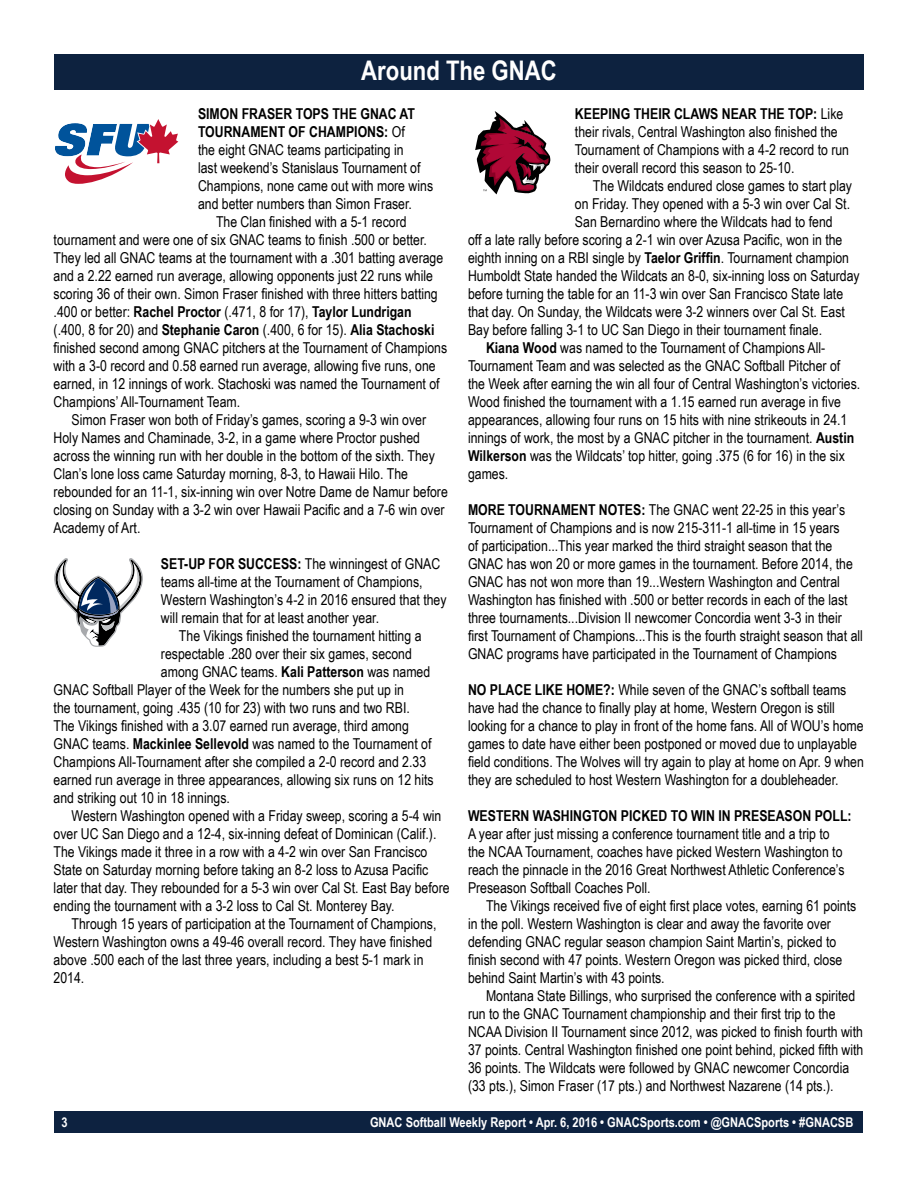
<style>
.page{position:relative;width:918px;height:1188px;background:#fff}
.page>*{position:absolute;margin:0;border:0;box-sizing:border-box;transform-origin:0 0}
.t1{font:700 27px "Arial Narrow";color:#fff}
.t2{font:15px/18px "Arial Narrow";color:#000}
.t3{font:700 15px "Arial Narrow";color:#000}
.t4{font:700 13.5px "Arial Narrow";color:#fff}
.s1{font-weight:400}
.s2{font-weight:700}
</style>
<div class="page">
<div style="left:55px;top:1111px;width:808px;height:22px;background:#0d2240"></div>
<div style="left:54px;top:54px;width:810px;height:36px;background:#0d223f"></div>
<svg style="left:55px;top:119px;width:124px;height:65px"></svg>
<svg style="left:54px;top:558px;width:89px;height:89px"></svg>
<svg style="left:475px;top:111px;width:76px;height:84px"></svg>
<h1 class="t1" style="left:361px;top:50px;width:197px">Around The GNAC</h1>
<p class="t3" style="left:198px;top:102px;width:219px">SIMON FRASER TOPS THE GNAC AT</p>
<p class="t3" style="left:198px;top:120px;width:208px">TOURNAMENT OF CHAMPIONS: <span class="s1">Of</span></p>
<p class="t2" style="left:198px;top:140px;width:207px">the eight GNAC teams participating in</p>
<p class="t2" style="left:198px;top:158px;width:224px">last weekend’s Stanislaus Tournament of</p>
<p class="t2" style="left:198px;top:176px;width:237px">Champions, none came out with more wins</p>
<p class="t2" style="left:198px;top:194px;width:216px">and better numbers than Simon Fraser.</p>
<p class="t2" style="left:216px;top:212px;width:192px">The Clan finished with a 5-1 record</p>
<p class="t2" style="left:54px;top:230px;width:375px">tournament and were one of six GNAC teams to finish .500 or better.</p>
<p class="t2" style="left:54px;top:248px;width:391px">They led all GNAC teams at the tournament with a .301 batting average</p>
<p class="t2" style="left:54px;top:266px;width:381px">and a 2.22 earned run average, allowing opponents just 22 runs while</p>
<p class="t2" style="left:54px;top:284px;width:386px">scoring 36 of their own. Simon Fraser finished with three hitters batting</p>
<p class="t3" style="left:54px;top:300px;width:360px"><span class="s1">.400 or better:</span> Rachel Proctor <span class="s1">(.471, 8 for 17),</span> Taylor Lundrigan</p>
<p class="t2" style="left:54px;top:320px;width:382px">(.400, 8 for 20) and <span class="s2">Stephanie Caron</span> (.400, 6 for 15). <span class="s2">Alia Stachoski</span></p>
<p class="t2" style="left:54px;top:338px;width:395px">finished second among GNAC pitchers at the Tournament of Champions</p>
<p class="t2" style="left:54px;top:356px;width:384px">with a 3-0 record and 0.58 earned run average, allowing five runs, one</p>
<p class="t2" style="left:54px;top:374px;width:388px">earned, in 12 innings of work. Stachoski was named the Tournament of</p>
<p class="t2" style="left:54px;top:392px;width:188px">Champions’ All-Tournament Team.</p>
<p class="t2" style="left:72px;top:410px;width:356px">Simon Fraser won both of Friday’s games, scoring a 9-3 win over</p>
<p class="t2" style="left:54px;top:428px;width:368px">Holy Names and Chaminade, 3-2, in a game where Proctor pushed</p>
<p class="t2" style="left:54px;top:446px;width:383px">across the winning run with her double in the bottom of the sixth. They</p>
<p class="t2" style="left:54px;top:464px;width:356px">Clan’s lone loss came Saturday morning, 8-3, to Hawaii Hilo. The</p>
<p class="t2" style="left:54px;top:482px;width:396px">rebounded for an 11-1, six-inning win over Notre Dame de Namur before</p>
<p class="t2" style="left:54px;top:500px;width:393px">closing on Sunday with a 3-2 win over Hawaii Pacific and a 7-6 win over</p>
<p class="t2" style="left:54px;top:518px;width:88px">Academy of Art.</p>
<p class="t2" style="left:161px;top:554px;width:281px"><span class="s2">SET-UP FOR SUCCESS:</span> The winningest of GNAC</p>
<p class="t2" style="left:161px;top:572px;width:263px">teams all-time at the Tournament of Champions,</p>
<p class="t2" style="left:161px;top:590px;width:287px">Western Washington’s 4-2 in 2016 ensured that they</p>
<p class="t2" style="left:161px;top:608px;width:220px">will remain that for at least another year.</p>
<p class="t2" style="left:179px;top:626px;width:244px">The Vikings finished the tournament hitting a</p>
<p class="t2" style="left:161px;top:644px;width:252px">respectable .280 over their six games, second</p>
<p class="t2" style="left:161px;top:662px;width:271px">among GNAC teams. <span class="s2">Kali Patterson</span> was named</p>
<p class="t2" style="left:54px;top:680px;width:352px">GNAC Softball Player of the Week for the numbers she put up in</p>
<p class="t2" style="left:54px;top:698px;width:358px">the tournament, going .435 (10 for 23) with two runs and two RBI.</p>
<p class="t2" style="left:54px;top:716px;width:357px">The Vikings finished with a 3.07 earned run average, third among</p>
<p class="t2" style="left:54px;top:734px;width:379px">GNAC teams. <span class="s2">Mackinlee Sellevold</span> was named to the Tournament of</p>
<p class="t2" style="left:54px;top:752px;width:374px">Champions All-Tournament after she compiled a 2-0 record and 2.33</p>
<p class="t2" style="left:54px;top:770px;width:382px">earned run average in three appearances, allowing six runs on 12 hits</p>
<p class="t2" style="left:54px;top:788px;width:178px">and striking out 10 in 18 innings.</p>
<p class="t2" style="left:72px;top:806px;width:371px">Western Washington opened with a Friday sweep, scoring a 5-4 win</p>
<p class="t2" style="left:54px;top:824px;width:384px">over UC San Diego and a 12-4, six-inning defeat of Dominican (Calif.).</p>
<p class="t2" style="left:54px;top:842px;width:375px">The Vikings made it three in a row with a 4-2 win over San Francisco</p>
<p class="t2" style="left:54px;top:860px;width:376px">State on Saturday morning before taking an 8-2 loss to Azusa Pacific</p>
<p class="t2" style="left:54px;top:878px;width:397px">later that day. They rebounded for a 5-3 win over Cal St. East Bay before</p>
<p class="t2" style="left:54px;top:896px;width:343px">ending the tournament with a 3-2 loss to Cal St. Monterey Bay.</p>
<p class="t2" style="left:72px;top:914px;width:366px">Through 15 years of participation at the Tournament of Champions,</p>
<p class="t2" style="left:54px;top:932px;width:380px">Western Washington owns a 49-46 overall record. They have finished</p>
<p class="t2" style="left:54px;top:950px;width:371px">above .500 each of the last three years, including a best 5-1 mark in</p>
<p class="t2" style="left:54px;top:968px;width:32px">2014.</p>
<p class="t2" style="left:575px;top:104px;width:276px"><span class="s2">KEEPING THEIR CLAWS NEAR THE TOP:</span> Like their rivals, Central Washington also finished the Tournament of Champions with a 4-2 record to run their overall record this season to 25-10.</p>
<p class="t2" style="left:593px;top:176px;width:261px">The Wildcats endured close games to start play</p>
<p class="t2" style="left:575px;top:194px;width:277px">on Friday. They opened with a 5-3 win over Cal St.</p>
<p class="t2" style="left:575px;top:212px;width:259px">San Bernardino where the Wildcats had to fend</p>
<p class="t2" style="left:468px;top:230px;width:376px">off a late rally before scoring a 2-1 win over Azusa Pacific, won in the</p>
<p class="t2" style="left:468px;top:248px;width:383px">eighth inning on a RBI single by <span class="s2">Taelor Griffin</span>. Tournament champion</p>
<p class="t2" style="left:468px;top:266px;width:393px">Humboldt State handed the Wildcats an 8-0, six-inning loss on Saturday</p>
<p class="t2" style="left:468px;top:284px;width:377px">before turning the table for an 11-3 win over San Francisco State late</p>
<p class="t2" style="left:468px;top:302px;width:378px">that day. On Sunday, the Wildcats were 3-2 winners over Cal St. East</p>
<p class="t2" style="left:468px;top:320px;width:356px">Bay before falling 3-1 to UC San Diego in their tournament finale.</p>
<p class="t2" style="left:486px;top:338px;width:341px"><span class="s2">Kiana Wood</span> was named to the Tournament of Champions All-</p>
<p class="t2" style="left:468px;top:356px;width:374px">Tournament Team and was selected as the GNAC Softball Pitcher of</p>
<p class="t2" style="left:468px;top:374px;width:394px">the Week after earning the win all four of Central Washington’s victories.</p>
<p class="t2" style="left:468px;top:392px;width:375px">Wood finished the tournament with a 1.15 earned run average in five</p>
<p class="t2" style="left:468px;top:410px;width:381px">appearances, allowing four runs on 15 hits with nine strikeouts in 24.1</p>
<p class="t2" style="left:468px;top:428px;width:388px">innings of work, the most by a GNAC pitcher in the tournament. <span class="s2">Austin</span></p>
<p class="t2" style="left:468px;top:446px;width:378px"><span class="s2">Wilkerson</span> was the Wildcats’ top hitter, going .375 (6 for 16) in the six</p>
<p class="t2" style="left:468px;top:464px;width:42px">games.</p>
<p class="t2" style="left:468px;top:500px;width:396px"><span class="s2">MORE TOURNAMENT NOTES:</span> The GNAC went 22-25 in this year’s Tournament of Champions and is now 215-311-1 all-time in 15 years<br>of participation...This year marked the third straight season that the GNAC has won 20 or more games in the tournament. Before 2014, the GNAC has not won more than 19...Western Washington and Central Washington has finished with .500 or better records in each of the last three tournaments...Division II newcomer Concordia went 3-3 in their first Tournament of Champions...This is the fourth straight season that all GNAC programs have participated in the Tournament of Champions</p>
<p class="t2" style="left:468px;top:680px;width:398px"><span class="s2">NO PLACE LIKE HOME?:</span> While seven of the GNAC’s softball teams have had the chance to finally play at home, Western Oregon is still looking for a chance to play in front of the home fans. All of WOU’s home games to date have either been postponed or moved due to unplayable field conditions. The Wolves will try again to play at home on Apr. 9 when they are scheduled to host Western Washington for a doubleheader.</p>
<p class="t3" style="left:468px;top:804px;width:385px">WESTERN WASHINGTON PICKED TO WIN IN PRESEASON POLL:</p>
<p class="t2" style="left:468px;top:824px;width:378px">A year after just missing a conference tournament title and a trip to the NCAA Tournament, coaches have picked Western Washington to reach the pinnacle in the 2016 Great Northwest Athletic Conference’s Preseason Softball Coaches Poll.</p>
<p class="t2" style="left:468px;top:896px;width:390px;text-indent:18px">The Vikings received five of eight first place votes, earning 61 points in the poll. Western Washington is clear and away the favorite over defending GNAC regular season champion Saint Martin’s, picked to finish second with 47 points. Western Oregon was picked third, close behind Saint Martin’s with 43 points.</p>
<p class="t2" style="left:468px;top:986px;width:397px;text-indent:18px">Montana State Billings, who surprised the conference with a spirited run to the GNAC Tournament championship and their first trip to the NCAA Division II Tournament since 2012, was picked to finish fourth with 37 points. Central Washington finished one point behind, picked fifth with 36 points. The Wildcats were followed by GNAC newcomer Concordia (33 pts.), Simon Fraser (17 pts.) and Northwest Nazarene (14 pts.).</p>
<p class="t4" style="left:61px;top:1112px;width:8px">3</p>
<p class="t4" style="left:370px;top:1112px;width:485px">GNAC Softball Weekly Report • Apr. 6, 2016 • GNACSports.com • @GNACSports • #GNACSB</p>
</div>
